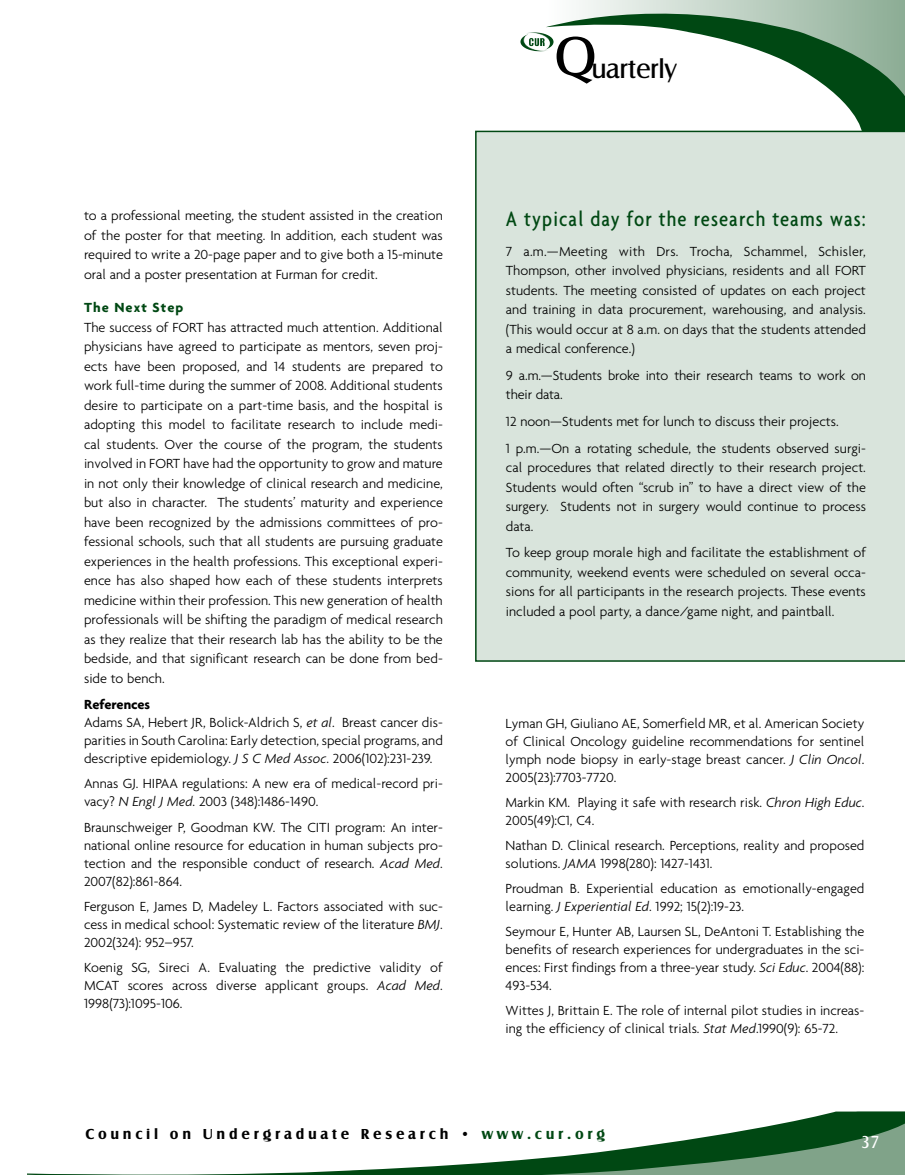
<style>
.page{position:relative;width:905px;height:1175px;background:#fff}
.page>*{position:absolute;margin:0;border:0;box-sizing:border-box;transform-origin:0 0}
.t1{font:27.45px "Castle EF";letter-spacing:-.02em;color:#000}
.t2{font:500 condensed 22.5px "Agenda";letter-spacing:.05em;color:#004813}
.t3{font:18px "Castle EF";color:#fff}
.t4{font:700 15px "Castle EF";letter-spacing:.25em;color:#000}
.t5{font:300 14.25px/19.5px "Agenda";color:#000;text-align:justify}
.t6{font:700 14.25px "Agenda";letter-spacing:.075em;color:#004813}
.s1{font-weight:700}
.s2{font-style:italic}
.s3{font-size:57.6px}
.s4{color:#004813}
</style>
<div class="page">
<svg style="left:546px;top:0;width:358px;height:131px"></svg>
<svg style="left:27px;top:1111px;width:877px;height:63px"></svg>
<div style="left:475px;top:131px;width:429px;height:531px;background:#d9e4dc"></div>
<p class="t5" style="left:84px;top:206px;width:360px">to a professional meeting, the student assisted in the creation of the poster for that meeting. In addition, each student was required to write a 20-page paper and to give both a 15-minute oral and a poster presentation at Furman for credit.</p>
<p class="t6" style="left:84px;top:299px;width:101px">The Next Step</p>
<p class="t5" style="left:84px;top:317px;width:360px">The success of FORT has attracted much attention. Additional physicians have agreed to participate as mentors, seven proj&shy;ects have been proposed, and 14 students are prepared to work full-time during the summer of 2008. Additional students desire to participate on a part-time basis, and the hospital is adopting this model to facilitate research to include medi&shy;cal students. Over the course of the program, the students involved in FORT have had the opportunity to grow and mature in not only their knowledge of clinical research and medicine, but also in character. The students’ maturity and experience have been recognized by the admissions committees of pro&shy;fessional schools, such that all students are pursuing graduate experiences in the health professions. This exceptional experi&shy;ence has also shaped how each of these students interprets medicine within their profession. This new generation of health professionals will be shifting the paradigm of medical research as they realize that their research lab has the ability to be the bedside, and that significant research can be done from bed&shy;side to bench.</p>
<p class="t5" style="left:84px;top:695px;width:360px;line-height:18px;text-align:left"><span class="s1">References<br></span>Adams SA, Hebert JR, Bolick-Aldrich S, <span class="s2">et al</span>. Breast cancer dis&shy;parities in South Carolina: Early detection, special programs, and descriptive epidemiology. <span class="s2">J S C Med Assoc</span>. 2006(102):231-239.</p>
<p class="t5" style="left:84px;top:774px;width:360px;line-height:18px">Annas GJ. HIPAA regulations: A new era of medical-record pri&shy;vacy? <span class="s2">N Engl J Med</span>. 2003 (348):1486-1490.</p>
<p class="t5" style="left:84px;top:817px;width:360px;line-height:18px">Braunschweiger P, Goodman KW. The CITI program: An inter&shy;national online resource for education in human subjects pro&shy;tection and the responsible conduct of research. <span class="s2">Acad Med</span>.<br>2007(82):861-864.</p>
<p class="t5" style="left:84px;top:896px;width:360px;line-height:18px">Ferguson E, James D, Madeley L. Factors associated with suc&shy;cess in medical school: Systematic review of the literature <span class="s2">BMJ</span>.<br>2002(324): 952–957.</p>
<p class="t5" style="left:84px;top:957px;width:360px;line-height:18px">Koenig SG, Sireci A. Evaluating the predictive validity of MCAT scores across diverse applicant groups. <span class="s2">Acad Med</span>.<br>1998(73):1095-106.</p>
<h1 class="t1" style="left:554px;top:53px;width:124px"><span class="s3">Q</span>uarterly</h1>
<h2 class="t2" style="left:506px;top:205px;width:361px">A typical day for the research teams was:</h2>
<p class="t5" style="left:506px;top:241px;width:361px">7 a.m.—Meeting with Drs. Trocha, Schammel, Schisler, Thompson, other involved physicians, residents and all FORT students. The meeting consisted of updates on each project and training in data procurement, warehousing, and analysis. (This would occur at 8 a.m. on days that the students attended a medical conference.)</p>
<p class="t5" style="left:506px;top:365px;width:361px">9 a.m.—Students broke into their research teams to work on their data.</p>
<p class="t5" style="left:506px;top:408px;width:361px;line-height:26.5px">12 noon—Students met for lunch to discuss their projects.<br>1 p.m.—On a rotating schedule, the students observed surgi-</p>
<p class="t5" style="left:506px;top:457px;width:361px">cal procedures that related directly to their research project.<br>Students would often “scrub in” to have a direct view of the surgery. Students not in surgery would continue to process data.</p>
<p class="t5" style="left:506px;top:542px;width:361px">To keep group morale high and facilitate the establishment of community, weekend events were scheduled on several occa&shy;sions for all participants in the research projects. These events included a pool party, a dance/game night, and paintball.</p>
<p class="t5" style="left:505px;top:714px;width:360px;line-height:18px">Lyman GH, Giuliano AE, Somerfield MR, et al. American Society of Clinical Oncology guideline recommendations for sentinel lymph node biopsy in early-stage breast cancer. <span class="s2">J Clin Oncol</span>.<br>2005(23):7703-7720.</p>
<p class="t5" style="left:505px;top:793px;width:360px;line-height:18px">Markin KM. Playing it safe with research risk. <span class="s2">Chron High Educ</span>.<br>2005(49):C1, C4.</p>
<p class="t5" style="left:505px;top:836px;width:360px;line-height:18px">Nathan D. Clinical research. Perceptions, reality and proposed solutions. <span class="s2">JAMA</span> 1998(280): 1427-1431.</p>
<p class="t5" style="left:505px;top:879px;width:360px;line-height:18px">Proudman B. Experiential education as emotionally-engaged learning. <span class="s2">J Experiential Ed</span>. 1992; 15(2):19-23.</p>
<p class="t5" style="left:505px;top:922px;width:360px;line-height:18px">Seymour E, Hunter AB, Laursen SL, DeAntoni T. Establishing the benefits of research experiences for undergraduates in the sci&shy;ences: First findings from a three-year study. <span class="s2">Sci Educ</span>. 2004(88):<br>493-534.</p>
<p class="t5" style="left:505px;top:1001px;width:360px;line-height:18px">Wittes J, Brittain E. The role of internal pilot studies in increas&shy;ing the efficiency of clinical trials. <span class="s2">Stat Med</span>.1990(9): 65-72.</p>
<p class="t4" style="left:86px;top:1125px;width:521px">Council on Undergraduate Research • <span class="s4">www.cur.org</span></p>
<p class="t3" style="left:861px;top:1132px;width:20px">37</p>
</div>
